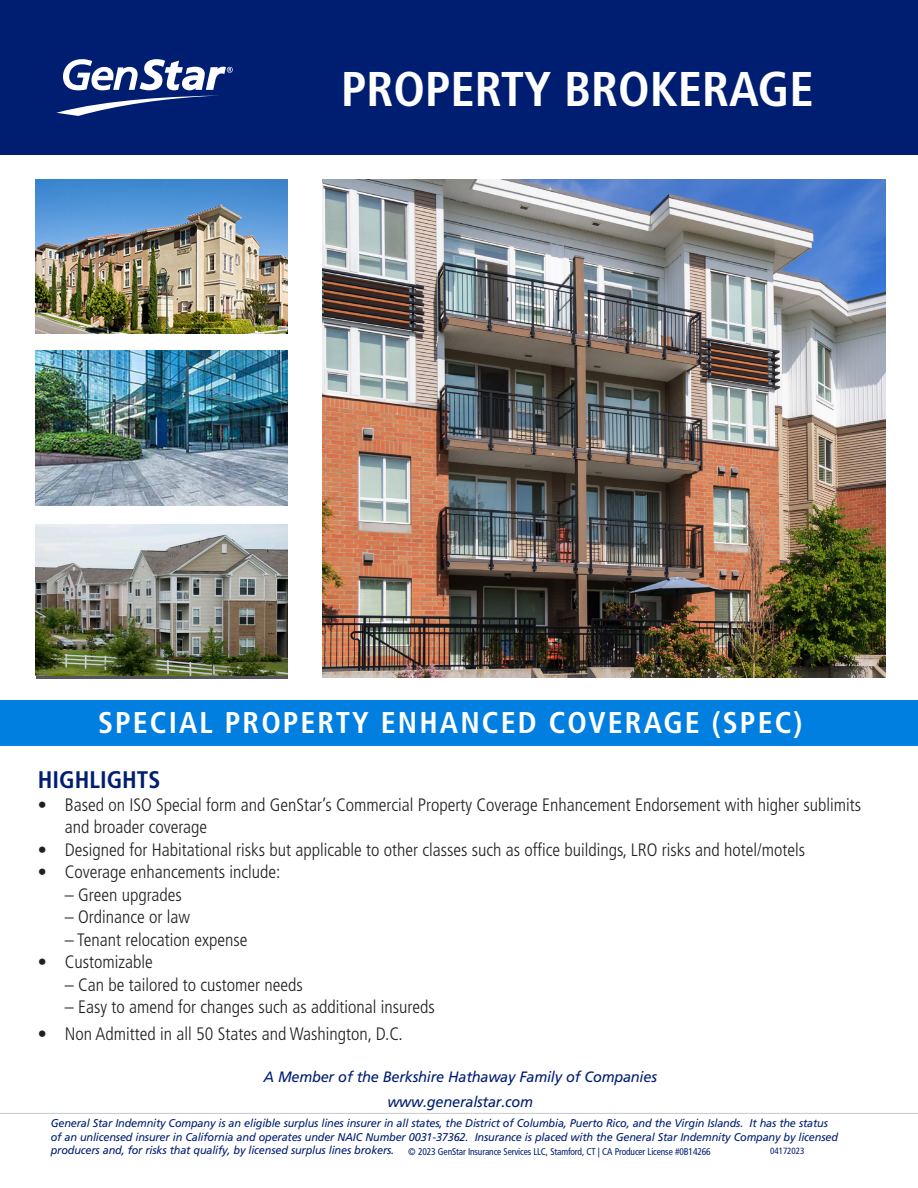
<style>
.page{position:relative;width:918px;height:1188px;background:#fff}
.page>*{position:absolute;margin:0;border:0;box-sizing:border-box;transform-origin:0 0}
.t1{font:700 condensed 48.75px "Frutiger LT Std";color:#fff}
.t2{font:700 condensed 30px "Frutiger LT Std";letter-spacing:.07em;color:#fff}
.t3{font:700 condensed 24px "Frutiger LT Std";color:#001e71}
.t4{font:300 condensed 18px/22.5px "Frutiger LT Std";color:#231f20}
.t5{font:italic 15px/26px "Frutiger LT Std";letter-spacing:-.015em;color:#001e71;text-align:center}
.t6{font:italic 11.25px/13.5px "Frutiger LT Std";letter-spacing:-.015em;color:#001e71}
.t7{font:condensed 9.75px "Frutiger LT Std";letter-spacing:-.015em;color:#001e71}
.t8{font:condensed 9px "Frutiger LT Std";color:#001e71}
.s1{font-family:"Avenir LT";font-weight:500;font-stretch:normal}
</style>
<div class="page">
<div style="left:0;top:0;width:918px;height:155px;background:#001e71"></div>
<svg style="left:56px;top:96px;width:153px;height:20px"></svg>
<svg style="left:63px;top:59px;width:170px;height:31px"></svg>
<img style="left:36px;top:179px;width:252px;height:155px">
<img style="left:35px;top:351px;width:252px;height:155px">
<img style="left:36px;top:525px;width:252px;height:151px">
<img style="left:322px;top:179px;width:564px;height:498px">
<div style="left:0;top:700px;width:918px;height:45px;background:#007fe1"></div>
<hr style="left:0;top:1113px;width:918px;height:1px;background:#c7c8ca">
<h1 class="t1" style="left:341px;top:60px;width:474px">PROPERTY BROKERAGE</h1>
<h2 class="t2" style="left:98px;top:705px;width:706px">SPECIAL PROPERTY ENHANCED COVERAGE (SPEC)</h2>
<h3 class="t3" style="left:38px;top:766px;width:124px">HIGHLIGHTS</h3>
<p class="t4" style="left:65px;top:793px;width:798px;text-indent:-27px">• Based on ISO Special form and GenStar’s Commercial Property Coverage Enhancement Endorsement with higher sublimits and broader coverage</p>
<p class="t4" style="left:38px;top:838px;width:769px">• Designed for Habitational risks but applicable to other classes such as office buildings, LRO risks and hotel/motels</p>
<p class="t4" style="left:38px;top:861px;width:244px">• Coverage enhancements include:</p>
<p class="t4" style="left:65px;top:883px;width:118px">– Green upgrades</p>
<p class="t4" style="left:65px;top:906px;width:127px">– Ordinance or law</p>
<p class="t4" style="left:65px;top:928px;width:184px">– Tenant relocation expense</p>
<p class="t4" style="left:38px;top:951px;width:117px">• Customizable</p>
<p class="t4" style="left:65px;top:973px;width:240px">– Can be tailored to customer needs</p>
<p class="t4" style="left:65px;top:996px;width:371px">– Easy to amend for changes such as additional insureds</p>
<p class="t4" style="left:38px;top:1023px;width:366px"><span class="s1">•</span> Non Admitted in all 50 States and Washington, D.C.</p>
<p class="t5" style="left:263px;top:1063px;width:395px">A Member of the Berkshire Hathaway Family of Companies www.generalstar.com</p>
<p class="t8" style="left:770px;top:1146px;width:36px">04172023</p>
<p class="t6" style="left:51px;top:1117px;width:789px">General Star Indemnity Company is an eligible surplus lines insurer in all states, the District of Columbia, Puerto Rico, and the Virgin Islands. It has the status of an unlicensed insurer in California and operates under NAIC Number 0031-37362. Insurance is placed with the General Star Indemnity Company by licensed producers and, for risks that qualify, by licensed surplus lines brokers.</p>
<p class="t7" style="left:408px;top:1145px;width:304px">© 2023 GenStar Insurance Services LLC, Stamford, CT | CA Producer License #0B14266</p>
</div>
